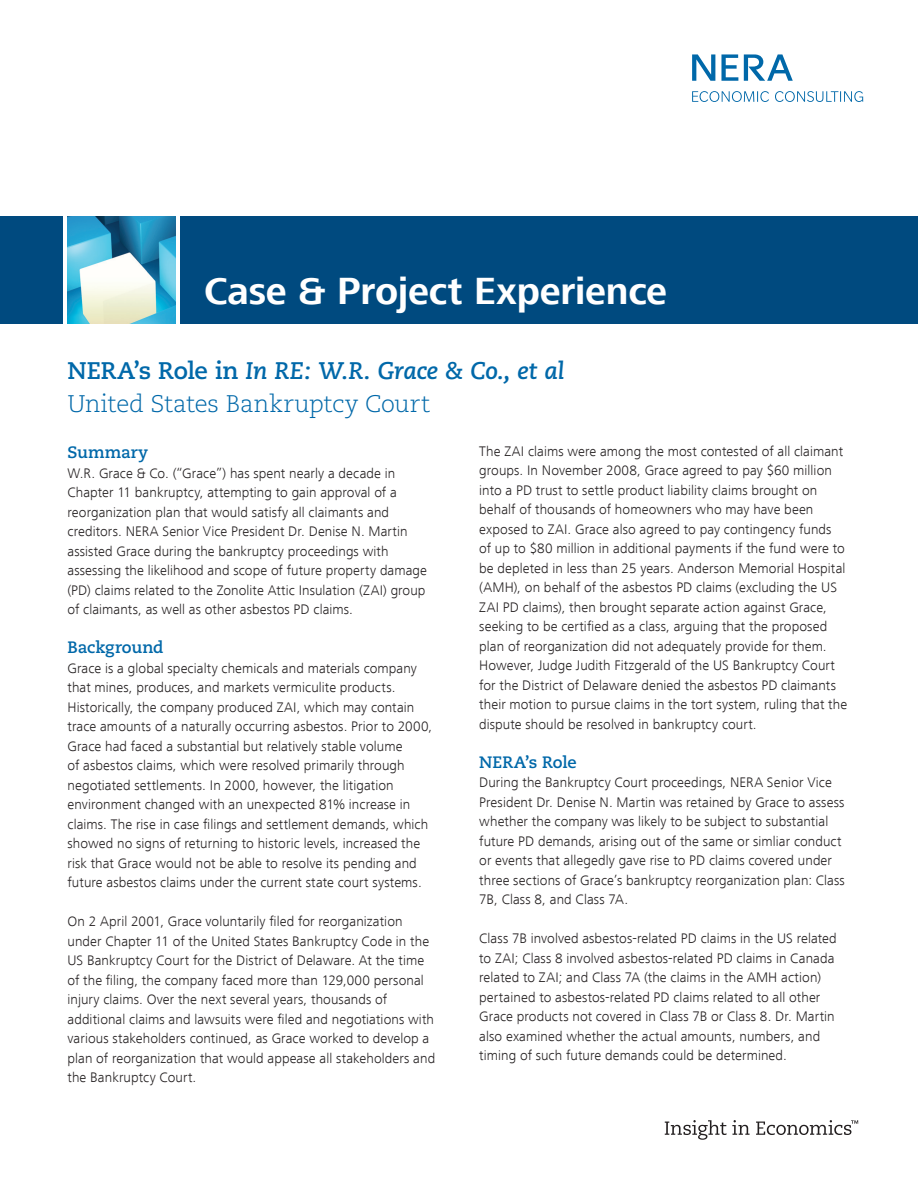
<style>
.page{position:relative;width:918px;height:1188px;background:#fff}
.page>*{position:absolute;margin:0;border:0;box-sizing:border-box;transform-origin:0 0}
.t1{font:700 39px "Frutiger Next LT";letter-spacing:-.005em;color:#fff}
.Main_heading{font:italic 700 24px "Caecilia";letter-spacing:-.02em;color:#0068a9}
.Main_heading-2{font:300 24px "Caecilia";letter-spacing:-.01em;color:#0068a9}
.Sub-heads{font:700 16.5px "Caecilia";letter-spacing:-.005em;color:#0068a9}
.BODY_TEXT{font:300 14.25px/19.5px "Frutiger Next LT";letter-spacing:.005em;color:#231f20}
.s1{font-style:normal}
</style>
<div class="page">
<div style="left:181px;top:216px;width:737px;height:108px;background:#004a7f"></div>
<svg style="left:692px;top:54px;width:23px;height:27px"></svg>
<svg style="left:721px;top:54px;width:17px;height:27px"></svg>
<svg style="left:744px;top:54px;width:49px;height:27px"></svg>
<svg style="left:692px;top:91px;width:77px;height:11px"></svg>
<svg style="left:775px;top:91px;width:88px;height:11px"></svg>
<img style="left:68px;top:216px;width:108px;height:108px">
<div style="left:0;top:216px;width:62px;height:108px;background:#004a7f"></div>
<svg style="left:665px;top:1120px;width:85px;height:20px"></svg>
<svg style="left:756px;top:1120px;width:102px;height:15px"></svg>
<h1 class="t1" style="left:204px;top:269px;width:465px">Case &amp; Project Experience</h1>
<p class="Main_heading" style="left:68px;top:357px;width:498px"><span class="s1">NERA’s Role in</span> In RE: W.R. Grace &amp; Co., et al</p>
<p class="Main_heading-2" style="left:68px;top:391px;width:364px">United States Bankruptcy Court</p>
<p class="Sub-heads" style="left:68px;top:443px;width:82px">Summary</p>
<p class="BODY_TEXT" style="left:68px;top:463px;width:361px">W.R. Grace &amp; Co. (“Grace”) has spent nearly a decade in Chapter 11 bankruptcy, attempting to gain approval of a reorganization plan that would satisfy all claimants and creditors. NERA Senior Vice President Dr. Denise N. Martin assisted Grace during the bankruptcy proceedings with assessing the likelihood and scope of future property damage (PD) claims related to the Zonolite Attic Insulation (ZAI) group of claimants, as well as other asbestos PD claims.</p>
<p class="Sub-heads" style="left:68px;top:638px;width:98px">Background</p>
<p class="BODY_TEXT" style="left:68px;top:658px;width:366px">Grace is a global specialty chemicals and materials company that mines, produces, and markets vermiculite products.<br>Historically, the company produced ZAI, which may contain trace amounts of a naturally occurring asbestos. Prior to 2000, Grace had faced a substantial but relatively stable volume<br>of asbestos claims, which were resolved primarily through negotiated settlements. In 2000, however, the litigation environment changed with an unexpected 81% increase in claims. The rise in case filings and settlement demands, which showed no signs of returning to historic levels, increased the risk that Grace would not be able to resolve its pending and future asbestos claims under the current state court systems.</p>
<p class="BODY_TEXT" style="left:68px;top:912px;width:369px">On 2 April 2001, Grace voluntarily filed for reorganization under Chapter 11 of the United States Bankruptcy Code in the US Bankruptcy Court for the District of Delaware. At the time of the filing, the company faced more than 129,000 personal injury claims. Over the next several years, thousands of additional claims and lawsuits were filed and negotiations with various stakeholders continued, as Grace worked to develop a plan of reorganization that would appease all stakeholders and the Bankruptcy Court.</p>
<p class="BODY_TEXT" style="left:479px;top:441px;width:369px">The ZAI claims were among the most contested of all claimant groups. In November 2008, Grace agreed to pay $60 million into a PD trust to settle product liability claims brought on behalf of thousands of homeowners who may have been exposed to ZAI. Grace also agreed to pay contingency funds<br>of up to $80 million in additional payments if the fund were to be depleted in less than 25 years. Anderson Memorial Hospital (AMH), on behalf of the asbestos PD claims (excluding the US ZAI PD claims), then brought separate action against Grace, seeking to be certified as a class, arguing that the proposed plan of reorganization did not adequately provide for them.<br>However, Judge Judith Fitzgerald of the US Bankruptcy Court for the District of Delaware denied the asbestos PD claimants their motion to pursue claims in the tort system, ruling that the dispute should be resolved in bankruptcy court.</p>
<p class="Sub-heads" style="left:479px;top:752px;width:99px">NERA’s Role</p>
<p class="BODY_TEXT" style="left:479px;top:773px;width:367px">During the Bankruptcy Court proceedings, NERA Senior Vice President Dr. Denise N. Martin was retained by Grace to assess whether the company was likely to be subject to substantial future PD demands, arising out of the same or simliar conduct or events that allegedly gave rise to PD claims covered under three sections of Grace’s bankruptcy reorganization plan: Class 7B, Class 8, and Class 7A.</p>
<p class="BODY_TEXT" style="left:479px;top:929px;width:359px">Class 7B involved asbestos-related PD claims in the US related to ZAI; Class 8 involved asbestos-related PD claims in Canada related to ZAI; and Class 7A (the claims in the AMH action) pertained to asbestos-related PD claims related to all other Grace products not covered in Class 7B or Class 8. Dr. Martin also examined whether the actual amounts, numbers, and timing of such future demands could be determined.</p>
</div>
